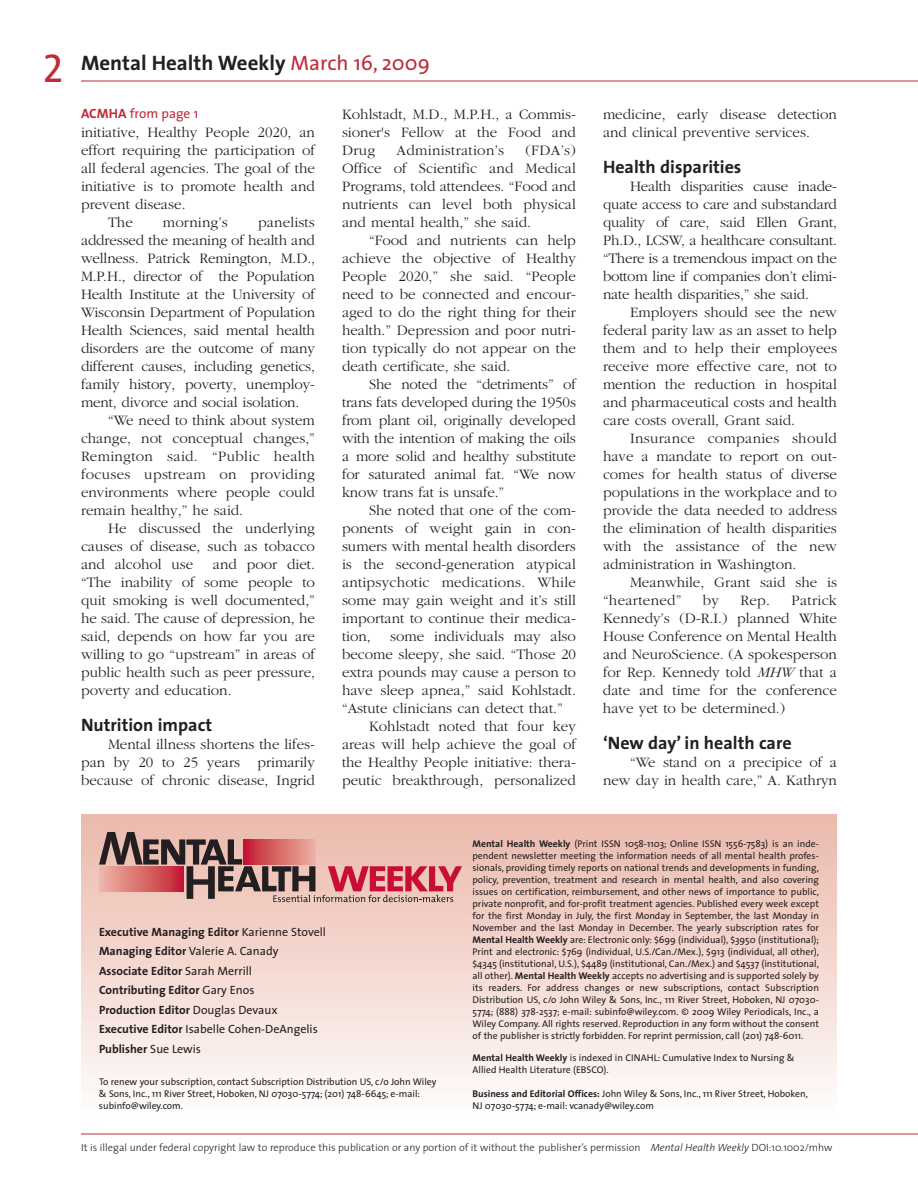
<style>
.page{position:relative;width:918px;height:1188px;background:#fff}
.page>*{position:absolute;margin:0;border:0;box-sizing:border-box;transform-origin:0 0}
.t1{font:40.5px "The Sans Caps";color:#bf2b37}
.t2{font:700 21px "The Sans";color:#231f20}
.t3{font:700 18px "The Sans";color:#231f20}
.t4{font:300 15px/18px "Garamond";color:#231f20;text-align:justify}
.t5{font:300 15px "Garamond";letter-spacing:.02em;color:#231f20}
.t6{font:13.5px "The Sans";color:#bf2b37}
.t7{font:700 12px/19.5px "The Sans";color:#231f20}
.t8{font:300 10.5px "The Sans";color:#231f20}
.t9{font:9.75px/12px "The Sans";color:#231f20}
.s1{font-weight:400;color:#bf2b37}
.s2{font-family:"The Sans Bold Caps"}
.s3{font-style:italic}
.s4{font-weight:400}
.s5{font-weight:700}
</style>
<div class="page">
<hr style="left:81px;top:81px;width:837px;height:1px;background:#bf2b37">
<hr style="left:81px;top:1134px;width:837px;height:1px;background:#bf2b37">
<div style="left:81px;top:814px;width:756px;height:302px;background:linear-gradient(to bottom,#ebb8aa,#fefcfb)"></div>
<svg style="left:99px;top:832px;width:363px;height:70px;background:#c38986"></svg>
<h1 class="t1" style="left:43px;top:44px;width:22px">2</h1>
<h2 class="t2" style="left:81px;top:55px;width:350px">Mental Health Weekly <span class="s1">March 16, 2009</span></h2>
<p class="t6" style="left:81px;top:108px;width:119px"><span class="s2">ACMHA</span> from page 1</p>
<p class="t4" style="left:81px;top:124px;width:236px">initiative, Healthy People 2020, an</p>
<p class="t4" style="left:81px;top:142px;width:235px">effort requiring the participation of</p>
<p class="t4" style="left:81px;top:160px;width:236px">all federal agencies. The goal of the</p>
<p class="t4" style="left:81px;top:178px;width:235px">initiative is to promote health and</p>
<p class="t4" style="left:81px;top:196px;width:106px">prevent disease.</p>
<p class="t4" style="left:108px;top:214px;width:26px">The</p>
<p class="t4" style="left:163px;top:214px;width:67px">morning’s</p>
<p class="t4" style="left:81px;top:214px;width:236px;text-indent:177px">panelists addressed the meaning of health and wellness. Patrick Remington, M.D., M.P.H., director of the Population Health Institute at the University of Wisconsin Department of Population Health Sciences, said mental health disorders are the outcome of many different causes, including genetics, family history, poverty, unemploy&shy;ment, divorce and social isolation.</p>
<p class="t4" style="left:81px;top:412px;width:236px;text-indent:27px">“We need to think about system change, not conceptual changes,” Remington said. “Public health focuses upstream on providing environments where people could remain healthy,” he said.</p>
<p class="t4" style="left:81px;top:520px;width:236px;text-indent:27px">He discussed the underlying causes of disease, such as tobacco and alcohol use</p>
<p class="t4" style="left:81px;top:556px;width:236px;text-indent:132px">and poor diet. “The inability of some people to quit smoking is well documented,” he said. The cause of depression, he said, depends on how far you are willing to go “upstream” in areas of public health such as peer pressure, poverty and education.</p>
<p class="t3" style="left:81px;top:718px;width:133px">Nutrition impact</p>
<p class="t4" style="left:81px;top:736px;width:236px;text-indent:27px">Mental illness shortens the lifes&shy;pan by 20 to 25 years primarily because of chronic disease, Ingrid</p>
<p class="t4" style="left:342px;top:106px;width:235px">Kohlstadt, M.D., M.P.H., a Commis&shy;sioner's Fellow at the Food and Drug</p>
<p class="t4" style="left:342px;top:142px;width:236px;text-indent:184px">(FDA’s)<br>Office of Scientific and Medical Programs, told attendees. “Food and nutrients can level both physical and mental health,” she said.</p>
<p class="t4" style="left:342px;top:232px;width:236px;text-indent:27px">“Food and nutrients can help achieve the objective of Healthy People 2020,” she said. “People need to be connected and encour&shy;aged to do the right thing for their health.” Depression and poor nutri&shy;tion typically do not appear on the death certificate, she said.</p>
<p class="t4" style="left:342px;top:376px;width:236px;text-indent:27px">She noted the “detriments” of trans fats developed during the 1950s from plant oil, originally developed with the intention of making the oils a more solid and healthy substitute for saturated animal fat. “We now know trans fat is unsafe.”</p>
<p class="t4" style="left:342px;top:502px;width:236px;text-indent:27px">She noted that one of the com&shy;ponents of weight gain in con&shy;sumers with mental health disorders is the second-generation atypical antipsychotic medications. While some may gain weight and it’s still important to continue their medica&shy;tion,</p>
<p class="t5" style="left:397px;top:144px;width:109px">Administration’s</p>
<p class="t4" style="left:390px;top:628px;width:187px">some individuals may also</p>
<p class="t4" style="left:342px;top:646px;width:236px">become sleepy, she said. “Those 20</p>
<p class="t4" style="left:342px;top:664px;width:236px">extra pounds may cause a person to</p>
<p class="t4" style="left:342px;top:682px;width:236px">have sleep apnea,” said Kohlstadt.</p>
<p class="t4" style="left:342px;top:700px;width:222px">“Astute clinicians can detect that.”</p>
<p class="t4" style="left:369px;top:718px;width:208px">Kohlstadt noted that four key</p>
<p class="t4" style="left:342px;top:736px;width:236px">areas will help achieve the goal of</p>
<p class="t4" style="left:342px;top:754px;width:236px">the Healthy People initiative: thera-</p>
<p class="t4" style="left:342px;top:772px;width:235px">peutic breakthrough, personalized</p>
<p class="t4" style="left:603px;top:106px;width:236px">medicine, early disease detection and clinical preventive services.</p>
<p class="t3" style="left:603px;top:160px;width:140px">Health disparities</p>
<p class="t4" style="left:603px;top:178px;width:236px;text-indent:27px">Health disparities cause inade&shy;quate access to care and substandard quality of care, said Ellen Grant, Ph.D., LCSW, a healthcare consultant. “There is a tremendous impact on the bottom line if companies don’t elimi&shy;nate health disparities,” she said.</p>
<p class="t4" style="left:603px;top:304px;width:236px;text-indent:27px">Employers should see the new federal parity law as an asset to help them and to help their employees receive more effective care, not to mention the reduction in hospital and pharmaceutical costs and health care costs overall, Grant said.</p>
<p class="t4" style="left:603px;top:430px;width:236px;text-indent:27px">Insurance companies should have a mandate to report on out&shy;comes for health status of diverse populations in the workplace and to provide the data needed to address the elimination of health disparities with the assistance of the new administration in Washington.</p>
<p class="t4" style="left:603px;top:574px;width:236px;text-indent:27px">Meanwhile, Grant said she is “heartened”</p>
<p class="t4" style="left:603px;top:592px;width:236px;text-indent:188px">Patrick Kennedy’s (D-R.I.) planned White House Conference on Mental Health and NeuroScience. (A spokesperson for Rep. Kennedy told <span class="s3">MHW</span> that a date and time for the conference have yet to be determined.)</p>
<p class="t3" style="left:603px;top:736px;width:190px">‘New day’ in health care</p>
<p class="t4" style="left:603px;top:754px;width:236px;text-align:right">“We stand on a precipice of a new day in health care,” A. Kathryn</p>
<p class="t4" style="left:703px;top:592px;width:18px">by</p>
<p class="t4" style="left:740px;top:592px;width:31px">Rep.</p>
<p class="t7" style="left:99px;top:923px;width:229px">Executive Managing Editor <span class="s4">Karienne Stovell </span>Managing Editor <span class="s4">Valerie A. Canady </span>Associate Editor <span class="s4">Sarah Merrill<br></span>Contributing Editor <span class="s4">Gary Enos<br></span>Production Editor <span class="s4">Douglas Devaux </span>Executive Editor <span class="s4">Isabelle Cohen-DeAngelis </span>Publisher <span class="s4">Sue Lewis</span></p>
<p class="t9" style="left:99px;top:1076px;width:339px">To renew your subscription, contact Subscription Distribution US, c/o John Wiley &amp; Sons, Inc., 111 River Street, Hoboken, NJ 07030-5774; (201) 748-6645; e-mail: subinfo@wiley.com.</p>
<p class="t9" style="left:472px;top:838px;width:348px;text-align:justify"><span class="s5">Mental Health Weekly</span> (Print ISSN 1058-1103; Online ISSN 1556-7583) is an inde&shy;pendent newsletter meeting the information needs of all mental health profes&shy;sionals, providing timely reports on national trends and developments in funding, policy, prevention, treatment and research in mental health, and also covering issues on certification, reimbursement, and other news of importance to public, private nonprofit, and for-profit treatment agencies. Published every week except for the first Monday in July, the first Monday in September, the last Monday in November and the last Monday in December. The yearly subscription rates for <span class="s5">Mental Health Weekly</span> are: Electronic only: $699 (individual), $3950 (institutional); Print and electronic: $769 (individual, U.S./Can./Mex.), $913 (individual, all other), $4345 (institutional, U.S.), $4489 (institutional, Can./Mex.) and $4537 (institutional, all other). <span class="s5">Mental Health Weekly</span> accepts no advertising and is supported solely by its readers. For address changes or new subscriptions, contact Subscription Distribution US, c/o John Wiley &amp; Sons, Inc., 111 River Street, Hoboken, NJ 07030- 5774; (888) 378-2537; e-mail: subinfo@wiley.com. © 2009 Wiley Periodicals, Inc., a Wiley Company. All rights reserved. Reproduction in any form without the consent of the publisher is strictly forbidden. For reprint permission, call (201) 748-6011.</p>
<p class="t9" style="left:472px;top:1053px;width:324px"><span class="s5">Mental Health Weekly</span> is indexed in CINAHL: Cumulative Index to Nursing &amp;<br>Allied Health Literature (EBSCO).</p>
<p class="t9" style="left:472px;top:1088px;width:337px"><span class="s5">Business and Editorial Offices:</span> John Wiley &amp; Sons, Inc., 111 River Street, Hoboken,<br>NJ 07030-5774; e-mail: vcanady@wiley.com</p>
<p class="t8" style="left:81px;top:1143px;width:753px">It is illegal under federal copyright law to reproduce this publication or any portion of it without the publisher’s permission <span class="s3">Mental Health Weekly</span> DOI:10.1002/mhw</p>
</div>
